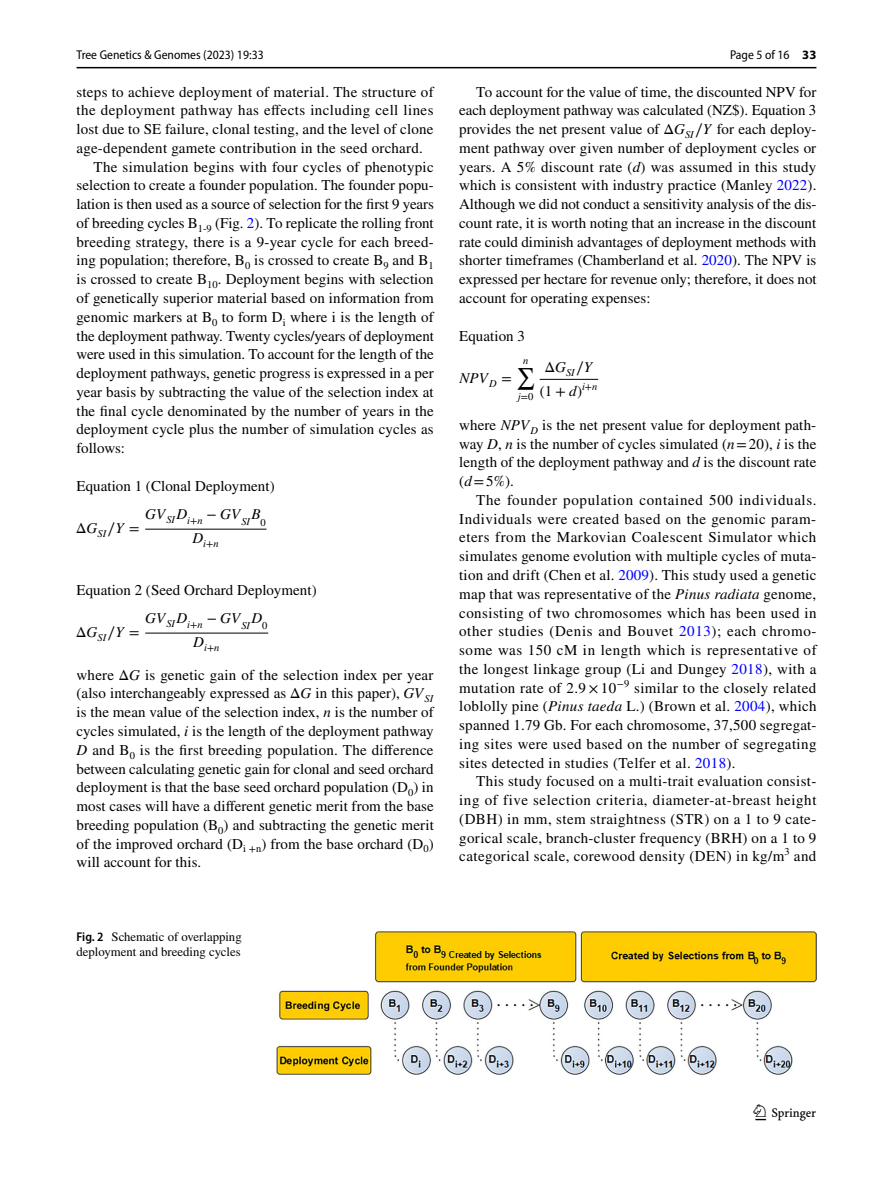
<style>
.page{position:relative;width:893px;height:1187px;background:#fff}
.page>*{position:absolute;margin:0;border:0;box-sizing:border-box;transform-origin:0 0}
.t1{font:22.5px "Springnew Regular 3";color:#000}
.t2{font:15px/18.8px "STIX";letter-spacing:.005em;color:#000;text-align:justify}
.t3{font:15px "STIX";letter-spacing:.03em;color:#000}
.t4{font:italic 15px "STIX General";color:#000}
.t5{font:15px "STIX General Italic 2";color:#000}
.t6{font:15px/24.3px "STIX Math Regular 3";color:#000;text-align:center}
.t7{font:15px "STIX Math Regular 6";color:#000}
.t8{font:15px "STIX Math";color:#000}
.t9{font:15px "STIX General Italic 5";color:#000}
.t10{font:15px "STIX Math Extensions";color:#000}
.t11{font:12.75px/15px "STIX";color:#000}
.t12{font:semi-condensed 12.75px "Myriad Pro";color:#000}
.t13{font:italic 10.5px "STIX General";color:#000}
.t14{font:10.5px "STIX General Italic 2";color:#000}
.t15{font:10.5px "STIX General Italic 5";color:#000}
.s1{color:#00f}
.s2{font-family:"STIX Math Regular 6";font-style:normal}
.s3{font-family:"STIX General";font-style:italic}
.s4{font-family:"STIX Math"}
.s5{font-family:"STIX General Italic 2"}
.s6{font-family:"STIX Math Regular 4"}
.s7{font-family:"STIX General Italic 6"}
.s8{font-family:"STIX Math Regular 5"}
.s9{font-family:"STIX General Italic 7"}
.s10{font-family:"STIX General Italic 8"}
.s11{font-style:italic}
.s12{font-weight:700;font-stretch:normal}
.s13{font-family:"STIX Math Regular 2"}
.s14{font-family:"STIX General Italic 3"}
.s15{font-family:"STIX Math Regular 3"}
.s16{font-family:"STIX General Regular 3"}
.s17{font-family:"STIX General Italic 5"}
.s18{font-family:"STIX General Italic 4"}
.s19{font-family:"Myriad Pro";font-weight:600;font-stretch:semi-condensed}
</style>
<div class="page">
<hr style="left:77px;top:67px;width:739px;height:1px;background:#000">
<hr style="left:145px;top:528px;width:122px;height:1px;background:#000">
<hr style="left:145px;top:632px;width:123px;height:1px;background:#000">
<hr style="left:540px;top:379px;width:58px;height:1px;background:#000">
<img style="left:276px;top:931px;width:540px;height:142px">
<p class="t12" style="left:77px;top:48px;width:189px">Tree Genetics &amp; Genomes (2023) 19:33</p>
<p class="t2" style="left:77px;top:83px;width:359px">steps to achieve deployment of material. The structure of</p>
<p class="t3" style="left:77px;top:100px;width:358px">the deployment pathway has effects including cell lines</p>
<p class="t2" style="left:77px;top:121px;width:358px">lost due to SE failure, clonal testing, and the level of clone</p>
<p class="t2" style="left:77px;top:139px;width:348px">age-dependent gamete contribution in the seed orchard.</p>
<p class="t2" style="left:94px;top:158px;width:342px">The simulation begins with four cycles of phenotypic</p>
<p class="t2" style="left:77px;top:177px;width:359px">selection to create a founder population. The founder popu-</p>
<p class="t2" style="left:77px;top:196px;width:359px">lation is then used as a source of selection for the first 9 years</p>
<p class="t2" style="left:77px;top:214px;width:359px">of breeding cycles B<sub>1-9</sub> (Fig. <span class="s1">2</span>). To replicate the rolling front</p>
<p class="t2" style="left:77px;top:233px;width:359px">breeding strategy, there is a 9-year cycle for each breed-</p>
<p class="t2" style="left:77px;top:252px;width:359px">ing population; therefore, B<sub>0</sub> is crossed to create B<sub>9</sub> and B<sub>1</sub></p>
<p class="t2" style="left:77px;top:271px;width:359px">is crossed to create B<sub>10</sub>. Deployment begins with selection</p>
<p class="t2" style="left:77px;top:289px;width:359px">of genetically superior material based on information from</p>
<p class="t2" style="left:77px;top:308px;width:359px">genomic markers at B<sub>0</sub> to form D<sub>i</sub> where i is the length of</p>
<p class="t2" style="left:77px;top:327px;width:359px">the deployment pathway. Twenty cycles/years of deployment</p>
<p class="t2" style="left:77px;top:346px;width:359px">were used in this simulation. To account for the length of the</p>
<p class="t2" style="left:77px;top:364px;width:359px">deployment pathways, genetic progress is expressed in a per</p>
<p class="t2" style="left:77px;top:383px;width:359px">year basis by subtracting the value of the selection index at</p>
<p class="t2" style="left:77px;top:402px;width:359px">the final cycle denominated by the number of years in the</p>
<p class="t2" style="left:77px;top:421px;width:359px">deployment cycle plus the number of simulation cycles as</p>
<p class="t2" style="left:77px;top:439px;width:50px">follows:</p>
<p class="t2" style="left:77px;top:477px;width:200px">Equation 1 (Clonal Deployment)</p>
<p class="t4" style="left:145px;top:509px;width:122px">GV<sub>SI</sub>D<sub>i</sub><sub>+</sub><sub>n</sub> <span class="s2">−</span> GV<sub>SI</sub>B<sub>0</sub></p>
<p class="t13" style="left:192px;top:540px;width:28px"><sup>D</sup>i<span class="s2">+</span>n</p>
<p class="t7" style="left:76px;top:522px;width:65px">Δ<span class="s3">G</span><sub>SI</sub>∕<span class="s3">Y</span> =</p>
<p class="t2" style="left:77px;top:581px;width:242px">Equation 2 (Seed Orchard Deployment)</p>
<p class="t5" style="left:145px;top:613px;width:124px">GV<sub>SI</sub>D<sub>i</sub><sub>+</sub><sub>n</sub> <span class="s4">−</span> GV<sub>SI</sub>D<sub>0</sub></p>
<p class="t14" style="left:193px;top:644px;width:28px"><sup>D</sup>i<span class="s4">+</span>n</p>
<p class="t8" style="left:76px;top:626px;width:65px">Δ<span class="s5">G</span><sub>SI</sub>∕<span class="s5">Y</span> =</p>
<p class="t2" style="left:77px;top:666px;width:359px">where <span class="s6">Δ</span><span class="s7">G</span> is genetic gain of the selection index per year (also interchangeably expressed as <span class="s8">Δ</span><span class="s9">G</span> in this paper), <span class="s10">GV</span><sub>SI </sub>is the mean value of the selection index, <span class="s11">n</span> is the number of cycles simulated, <span class="s11">i</span> is the length of the deployment pathway <span class="s11">D</span> and B<sub>0</sub> is the first breeding population. The difference between calculating genetic gain for clonal and seed orchard deployment is that the base seed orchard population (D<sub>0</sub>) in most cases will have a different genetic merit from the base breeding population (B<sub>0</sub>) and subtracting the genetic merit of the improved orchard (D<sub>i</sub> <sub>+n</sub>) from the base orchard (D<sub>0</sub>) will account for this.</p>
<p class="t12" style="left:730px;top:48px;width:88px">Page 5 of 16 <span class="s12">33</span></p>
<p class="t2" style="left:459px;top:83px;width:359px;text-indent:17px">To account for the value of time, the discounted NPV for each deployment pathway was calculated (NZ$). Equation 3 provides the net present value of <span class="s13">Δ</span><span class="s14">G</span><sub>SI</sub><span class="s13">∕</span><span class="s14">Y</span> for each deploy&shy;ment pathway over given number of deployment cycles or years. A 5% discount rate (<span class="s11">d</span>) was assumed in this study which is consistent with industry practice (Manley <span class="s1">2022</span>).<br>Although we did not conduct a sensitivity analysis of the dis&shy;count rate, it is worth noting that an increase in the discount rate could diminish advantages of deployment methods with shorter timeframes (Chamberland et al. <span class="s1">2020</span>). The NPV is expressed per hectare for revenue only; therefore, it does not account for operating expenses:</p>
<p class="t2" style="left:459px;top:327px;width:67px">Equation 3</p>
<p class="t10" style="left:516px;top:355px;width:21px">∑<sup>n</sup></p>
<p class="t15" style="left:518px;top:392px;width:17px">j<span class="s15">=</span><span class="s16">0</span></p>
<p class="t6" style="left:540px;top:356px;width:59px">Δ<span class="s17">G</span><sub>SI</sub>∕<span class="s17">Y </span>(<span class="s16">1</span> + <span class="s17">d</span>)<sup>i</sup><sup>+</sup><sup>n</sup></p>
<p class="t9" style="left:460px;top:373px;width:54px">NPV<sub>D</sub> <span class="s15">=</span></p>
<p class="t2" style="left:459px;top:416px;width:359px">where <span class="s18">NPV</span><sub>D</sub> is the net present value for deployment path&shy;way <span class="s11">D</span>, <span class="s11">n</span> is the number of cycles simulated (<span class="s11">n</span>=20), <span class="s11">i</span> is the length of the deployment pathway and <span class="s11">d</span> is the discount rate (<span class="s11">d</span>=5%).</p>
<p class="t2" style="left:459px;top:491px;width:359px;text-indent:17px">The founder population contained 500 individuals.<br>Individuals were created based on the genomic param&shy;eters from the Markovian Coalescent Simulator which simulates genome evolution with multiple cycles of muta&shy;tion and drift (Chen et al. <span class="s1">2009</span>). This study used a genetic map that was representative of the <span class="s11">Pinus radiata</span> genome, consisting of two chromosomes which has been used in other studies (Denis and Bouvet <span class="s1">2013</span>); each chromo&shy;some was 150 cM in length which is representative of the longest linkage group (Li and Dungey <span class="s1">2018</span>), with a mutation rate of 2.9 × -10<sup>−9</sup> similar to the closely related loblolly pine (<span class="s11">Pinus taeda</span> L.) (Brown et al. <span class="s1">2004</span>), which spanned 1.79 Gb. For each chromosome, 37,500 segregat&shy;ing sites were used based on the number of segregating sites detected in studies (Telfer et al. <span class="s1">2018</span>).</p>
<p class="t2" style="left:459px;top:772px;width:359px;text-indent:17px">This study focused on a multi-trait evaluation consist&shy;ing of five selection criteria, diameter-at-breast height (DBH) in mm, stem straightness (STR) on a 1 to 9 cate&shy;gorical scale, branch-cluster frequency (BRH) on a 1 to 9 categorical scale, corewood density (DEN) in kg/m<sup>3</sup> and</p>
<p class="t11" style="left:77px;top:929px;width:167px"><span class="s19">Fig. 2</span> Schematic of overlapping deployment and breeding cycles</p>
<h1 class="t1" style="left:755px;top:1104px;width:62px">1 3</h1>
</div>
